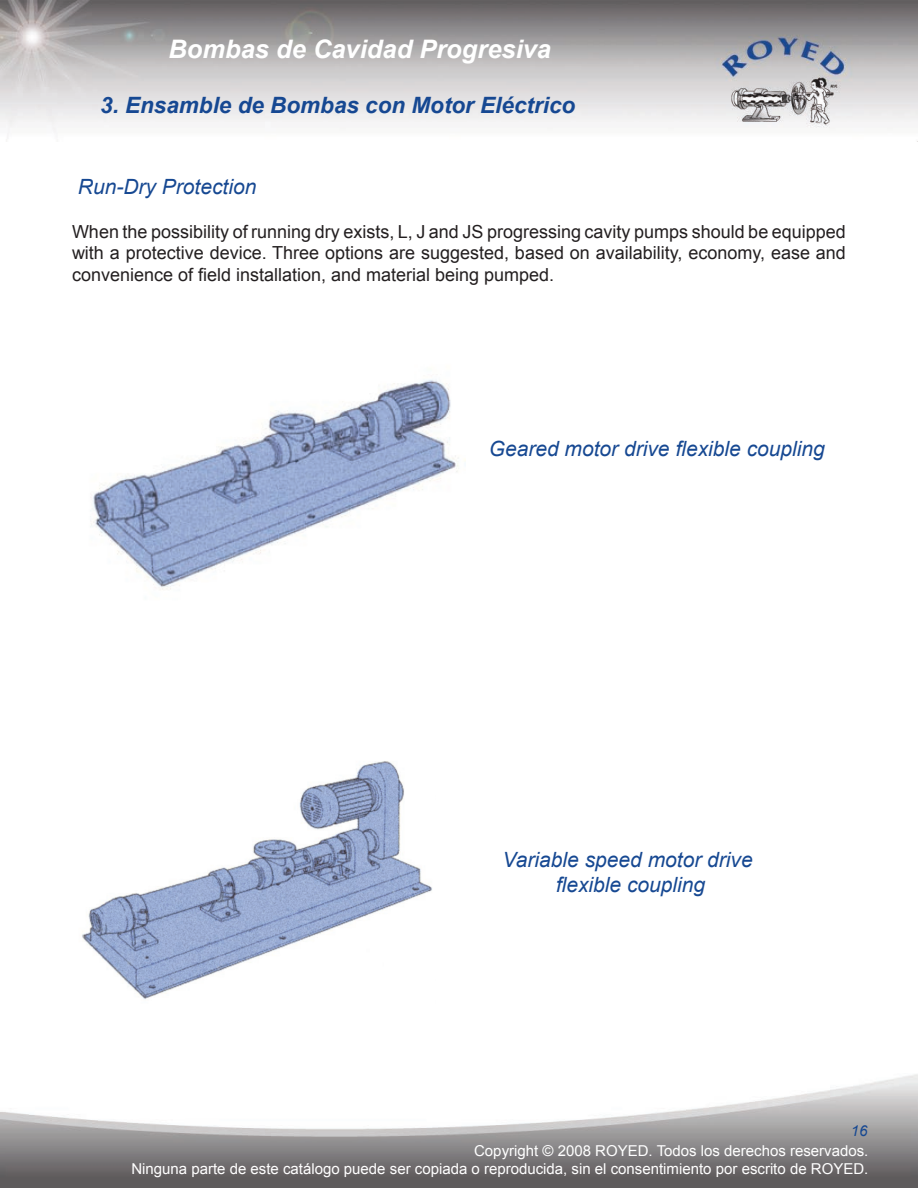
<style>
.page{position:relative;width:918px;height:1188px;background:#fff}
.page>*{position:absolute;margin:0;border:0;box-sizing:border-box;transform-origin:0 0}
.t1{font:italic 700 25.5px "Arial";color:#fff}
.t2{font:italic 700 22.5px "Arial";color:#164892}
.t3{font:italic 21px/25.2px "Arial";color:#164892;text-align:center}
.t4{font:18px/21.6px "Arial";color:#231f20;text-align:justify}
.t5{font:15px/18px "Arial";color:#fff;text-align:right}
.t6{font:italic 15px "Arial";color:#164892}
</style>
<div class="page">
<img style="left:1px;top:1074px;width:917px;height:114px">
<img style="left:0;top:0;width:918px;height:132px">
<img style="left:90px;top:380px;width:376px;height:210px">
<img style="left:82px;top:761px;width:350px;height:238px">
<h1 class="t1" style="left:169px;top:32px;width:384px">Bombas de Cavidad Progresiva</h1>
<p class="t2" style="left:100px;top:91px;width:477px">3. Ensamble de Bombas con Motor Eléctrico</p>
<p class="t3" style="left:78px;top:175px;width:180px">Run-Dry Protection</p>
<p class="t4" style="left:72px;top:221px;width:775px">When the possibility of running dry exists, L, J and JS progressing cavity pumps should be equipped with a protective device. Three options are suggested, based on availability, economy, ease and convenience of field installation, and material being pumped.</p>
<p class="t3" style="left:489px;top:437px;width:338px">Geared motor drive flexible coupling</p>
<p class="t3" style="left:503px;top:847px;width:252px">Variable speed motor drive flexible coupling</p>
<p class="t6" style="left:851px;top:1121px;width:18px">16</p>
<p class="t5" style="left:131px;top:1142px;width:739px">Copyright © 2008 ROYED. Todos los derechos reservados.<br>Ninguna parte de este catálogo puede ser copiada o reproducida, sin el consentimiento por escrito de ROYED.</p>
</div>
